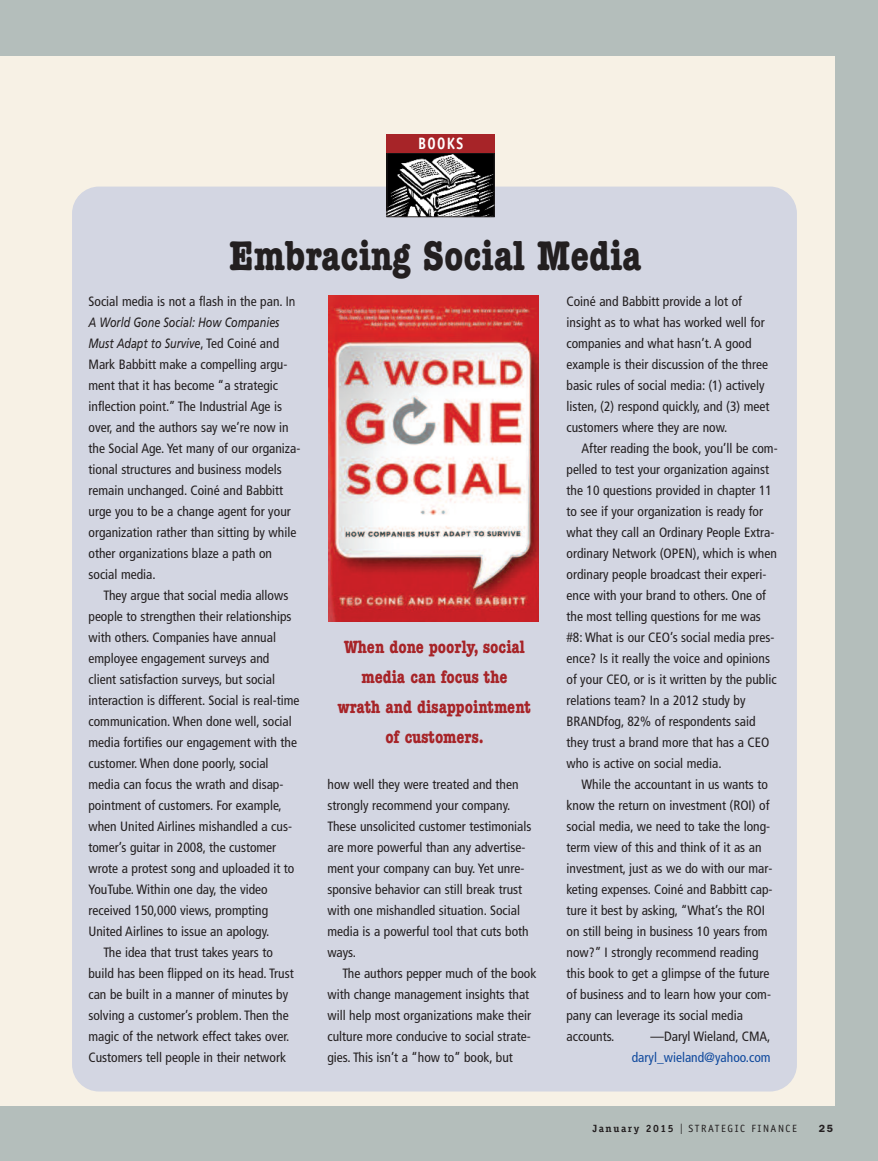
<style>
.page{position:relative;width:878px;height:1161px;background:#b4bebb}
.page>*{position:absolute;margin:0;border:0;box-sizing:border-box;transform-origin:0 0}
.t1{font:700 condensed 42px "American Typewriter";color:#231f20}
.t2{font:700 condensed 18px/30px "American Typewriter";color:#a72428;text-align:center}
.t3{font:700 16.5px "Officina Sans";letter-spacing:.1em;color:#fff;scale:.85 1}
.t4{font:condensed 13.5px/21px "Frutiger";color:#231f20}
.t5{font:condensed 13.5px "Frutiger";color:#0f499d}
.t6{font:10.5px "Officina Sans";letter-spacing:.15em;color:#231f20}
.t7{font:600 10.5px "Franklin Gothic";color:#231f20}
.s1{font-stretch:normal}
.s2{font-style:italic;font-stretch:normal}
.s3{font-family:"Officina Serif";font-weight:700}
.s4{font-family:"Franklin Gothic";font-size:15px}
</style>
<div class="page">
<div style="left:0;top:56px;width:834px;height:1050px;background:#f7f1e5"></div>
<div style="left:72px;top:187px;width:724px;height:905px;background:#d3d6e2;border-radius:27px"></div>
<img style="left:388px;top:155px;width:104px;height:60px">
<div style="left:386px;top:153px;width:108px;height:64px;border:1px solid #231f20"></div>
<div style="left:386px;top:134px;width:108px;height:19px;background:#a72428"></div>
<img style="left:328px;top:295px;width:210px;height:326px">
<p class="t3" style="left:418px;top:137px;width:55px">BOOKS</p>
<h1 class="t1" style="left:229px;top:240px;width:414px">Embracing Social Media</h1>
<p class="t4" style="left:88px;top:292px;width:213px">Social media is not a flash in the pan. <span class="s1">In </span><span class="s2">A World Gone Social: How Companies Must Adapt to Survive</span>, Ted Coiné and Mark Babbitt make a compelling argu&shy;ment that it has become “a strategic inflection point.” The Industrial Age is over, and the authors say we’re now in the Social Age. Yet many of our organiza&shy;tional structures and business models remain unchanged. Coiné and Babbitt urge you to be a change agent for your organization rather than sitting by while other organizations blaze a path on social media.</p>
<p class="t4" style="left:103px;top:586px;width:186px">They argue that social media allows</p>
<p class="t4" style="left:88px;top:607px;width:204px">people to strengthen their relationships</p>
<p class="t4" style="left:88px;top:628px;width:189px">with others. Companies have annual</p>
<p class="t4" style="left:88px;top:649px;width:182px">employee engagement surveys and</p>
<p class="t4" style="left:88px;top:670px;width:188px">client satisfaction surveys, but social</p>
<p class="t4" style="left:88px;top:691px;width:212px">interaction is different. Social is real-time</p>
<p class="t4" style="left:88px;top:712px;width:205px">communication. When done well, social</p>
<p class="t4" style="left:88px;top:733px;width:210px">media fortifies our engagement with the</p>
<p class="t4" style="left:88px;top:754px;width:181px">customer. When done poorly, social</p>
<p class="t4" style="left:88px;top:775px;width:196px">media can focus the wrath and disap-</p>
<p class="t4" style="left:88px;top:796px;width:195px">pointment of customers. For example,</p>
<p class="t4" style="left:88px;top:817px;width:205px">when United Airlines mishandled a cus-</p>
<p class="t4" style="left:88px;top:838px;width:189px">tomer’s guitar in 2008, the customer</p>
<p class="t4" style="left:88px;top:859px;width:207px">wrote a protest song and uploaded it to</p>
<p class="t4" style="left:88px;top:880px;width:181px">YouTube. Within one day, the video</p>
<p class="t4" style="left:88px;top:901px;width:181px">received 150,000 views, prompting</p>
<p class="t4" style="left:88px;top:922px;width:182px">United Airlines to issue an apology.</p>
<p class="t4" style="left:103px;top:943px;width:171px">The idea that trust takes years to</p>
<p class="t4" style="left:88px;top:964px;width:207px">build has been flipped on its head. Trust</p>
<p class="t4" style="left:88px;top:985px;width:201px">can be built in a manner of minutes by</p>
<p class="t4" style="left:88px;top:1006px;width:202px">solving a customer’s problem. Then the</p>
<p class="t4" style="left:88px;top:1027px;width:202px">magic of the network effect takes over.</p>
<p class="t4" style="left:88px;top:1048px;width:199px">Customers tell people in their network</p>
<p class="t4" style="left:566px;top:292px;width:204px">Coiné and Babbitt provide a lot of insight as to what has worked well for companies and what hasn’t. A good example is their discussion of the three basic rules of social media: (1) actively listen, (2) respond quickly, and (3) meet customers where they are now.</p>
<p class="t4" style="left:566px;top:439px;width:213px;text-indent:15px">After reading the book, you’ll be com&shy;pelled to test your organization against the 10 questions provided in chapter 11 to see if your organization is ready for what they call an Ordinary People Extra&shy;ordinary Network (OPEN), which is when ordinary people broadcast their experi&shy;ence with your brand to others. One of the most telling questions for me was #8: What is our CEO’s social media pres&shy;ence? Is it really the voice and opinions of your CEO, or is it written by the public relations team? In a 2012 study by BRANDfog, 82% of respondents said they trust a brand more that has a CEO who is active on social media.</p>
<p class="t4" style="left:566px;top:775px;width:207px;text-indent:15px">While the accountant in us wants to know the return on investment (ROI) of social media, we need to take the long&shy;term view of this and think of it as an investment, just as we do with our mar&shy;keting expenses. Coiné and Babbitt cap&shy;ture it best by asking, “What’s the ROI on still being in business 10 years from now?” I strongly recommend reading this book to get a glimpse of the future of business and to learn how your com&shy;pany can leverage its social media accounts.</p>
<h2 class="t2" style="left:338px;top:633px;width:194px">When done poorly, social media can focus the<br>wrath and disappointment of customers.</h2>
<p class="t4" style="left:327px;top:775px;width:205px">how well they were treated and then strongly recommend your company.<br>These unsolicited customer testimonials are more powerful than any advertise&shy;ment your company can buy. Yet unre&shy;sponsive behavior can still break trust with one mishandled situation. Social media is a powerful tool that cuts both ways.</p>
<p class="t4" style="left:327px;top:964px;width:210px;text-indent:15px">The authors pepper much of the book with change management insights that will help most organizations make their culture more conducive to social strate&shy;gies. This isn’t a “how to” book, but</p>
<p class="t4" style="left:650px;top:1027px;width:121px">—Daryl Wieland, CMA,</p>
<p class="t5" style="left:631px;top:1052px;width:140px">daryl_wieland@yahoo.com</p>
<p class="t6" style="left:592px;top:1125px;width:206px"><span class="s3">January 2015</span> <span class="s4">I</span> STRATEGIC FINANCE</p>
<p class="t7" style="left:818px;top:1125px;width:16px">25</p>
</div>
